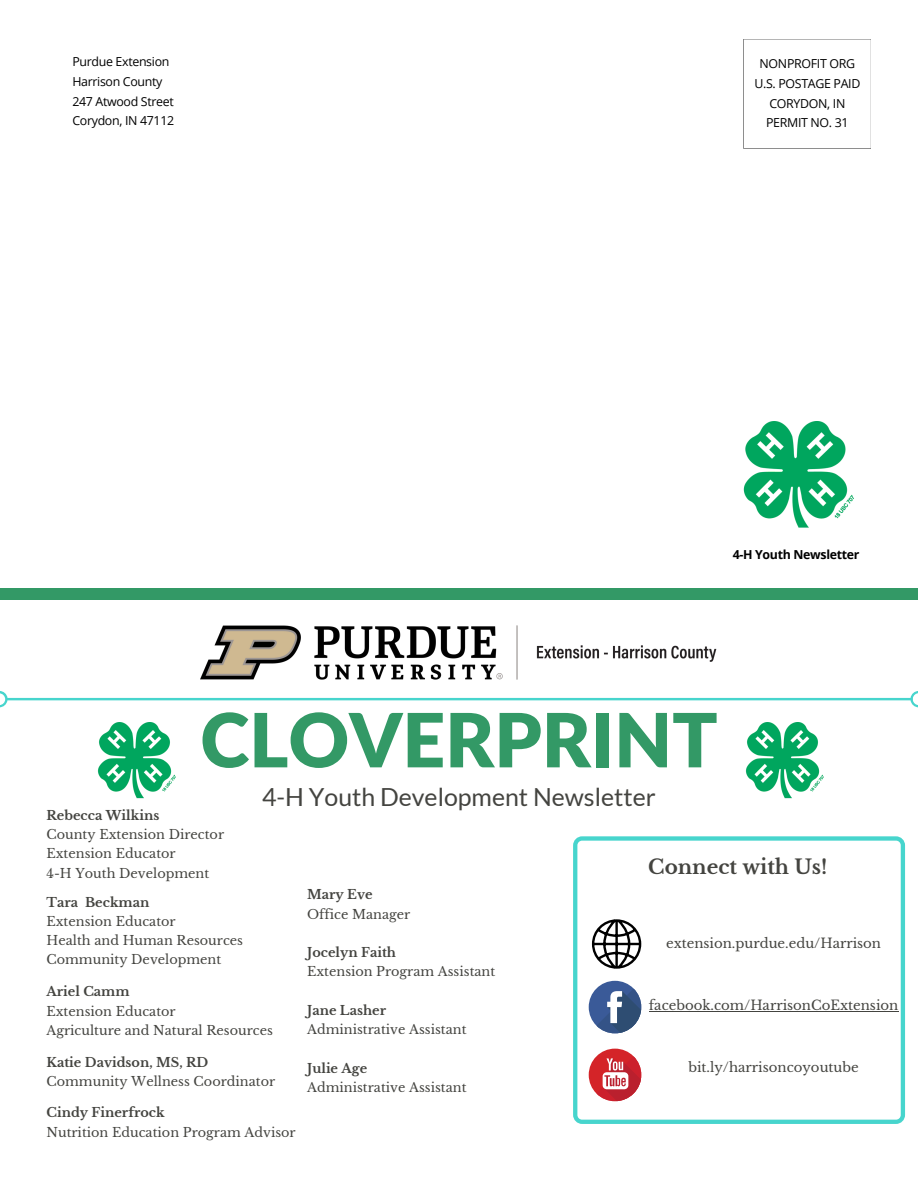
<style>
.page{position:relative;width:918px;height:1188px;background:#fff}
.page>*{position:absolute;margin:0;border:0;box-sizing:border-box;transform-origin:0 0}
.t1{font:900 74.7px "Lato Latin";color:#396}
.t2{font:24.9px "Lato";color:#444440}
.t3{font:700 19.95px "Libre Baskerville";color:#444440}
.t4{font:13.35px "Libre Baskerville";color:#444440}
.t5{font:12.9px "Libre Baskerville";color:#444440}
.t6{font:700 12.9px "Libre Baskerville";color:#444440}
.t7{font:12.45px "Open Sans";letter-spacing:-.025em;color:#000}
.t8{font:700 12.45px "Open Sans";letter-spacing:-.025em;color:#000}
</style>
<div class="page">
<svg style="left:0;top:691px;width:918px;height:16px"></svg>
<div style="left:0;top:589px;width:918px;height:11px;background:#396"></div>
<img style="left:200px;top:625px;width:517px;height:55px">
<svg style="left:573px;top:836px;width:332px;height:288px"></svg>
<svg style="left:592px;top:919px;width:49px;height:50px"></svg>
<div style="left:589px;top:981px;width:52px;height:52px;background:#3a5a98;border-radius:50%"></div>
<svg style="left:596px;top:989px;width:48px;height:47px"></svg>
<div style="left:589px;top:1049px;width:52px;height:52px;background:#d42428;border-radius:50%"></div>
<svg style="left:596px;top:1056px;width:48px;height:48px"></svg>
<svg style="left:743px;top:39px;width:128px;height:110px"></svg>
<div style="left:748px;top:44px;width:118px;height:100px;background:#fff"></div>
<img style="left:743px;top:421px;width:111px;height:107px">
<hr style="left:649px;top:1011px;width:249px;height:1px;background:#444440">
<img style="left:97px;top:723px;width:79px;height:76px">
<img style="left:745px;top:723px;width:79px;height:76px">
<p class="t7" style="left:72px;top:53px;width:99px">Purdue Extension</p>
<p class="t7" style="left:72px;top:73px;width:92px">Harrison County</p>
<p class="t7" style="left:72px;top:92px;width:103px">247 Atwood Street</p>
<p class="t7" style="left:72px;top:112px;width:103px">Corydon, IN 47112</p>
<p class="t7" style="left:760px;top:55px;width:97px">NONPROFIT ORG</p>
<p class="t7" style="left:754px;top:75px;width:108px">U.S. POSTAGE PAID</p>
<p class="t7" style="left:769px;top:94px;width:77px">CORYDON, IN</p>
<p class="t7" style="left:766px;top:114px;width:84px">PERMIT NO. 31</p>
<p class="t8" style="left:733px;top:545px;width:128px">4-H Youth Newsletter</p>
<p class="t1" style="left:200px;top:707px;width:519px">CLOVERPRINT</p>
<p class="t2" style="left:262px;top:782px;width:395px">4-H Youth Development Newsletter</p>
<p class="t6" style="left:46px;top:807px;width:114px">Rebecca Wilkins</p>
<p class="t5" style="left:46px;top:827px;width:179px">County Extension Director</p>
<p class="t5" style="left:46px;top:846px;width:131px">Extension Educator</p>
<p class="t5" style="left:46px;top:865px;width:164px">4-H Youth Development</p>
<p class="t6" style="left:46px;top:894px;width:104px">Tara Beckman</p>
<p class="t5" style="left:46px;top:913px;width:131px">Extension Educator</p>
<p class="t5" style="left:46px;top:933px;width:198px">Health and Human Resources</p>
<p class="t5" style="left:46px;top:952px;width:176px">Community Development</p>
<p class="t6" style="left:46px;top:984px;width:85px">Ariel Camm</p>
<p class="t5" style="left:46px;top:1003px;width:131px">Extension Educator</p>
<p class="t5" style="left:46px;top:1022px;width:228px">Agriculture and Natural Resources</p>
<p class="t6" style="left:46px;top:1055px;width:163px">Katie Davidson, MS, RD</p>
<p class="t5" style="left:46px;top:1074px;width:230px">Community Wellness Coordinator</p>
<p class="t6" style="left:46px;top:1105px;width:120px">Cindy Finerfrock</p>
<p class="t5" style="left:46px;top:1124px;width:251px">Nutrition Education Program Advisor</p>
<p class="t3" style="left:648px;top:855px;width:181px">Connect with Us!</p>
<p class="t6" style="left:307px;top:887px;width:67px">Mary Eve</p>
<p class="t5" style="left:307px;top:906px;width:105px">Office Manager</p>
<p class="t6" style="left:307px;top:945px;width:90px">Jocelyn Faith</p>
<p class="t5" style="left:307px;top:964px;width:190px">Extension Program Assistant</p>
<p class="t6" style="left:307px;top:1002px;width:80px">Jane Lasher</p>
<p class="t5" style="left:307px;top:1022px;width:161px">Administrative Assistant</p>
<p class="t6" style="left:307px;top:1060px;width:62px">Julie Age</p>
<p class="t5" style="left:307px;top:1079px;width:161px">Administrative Assistant</p>
<p class="t4" style="left:666px;top:935px;width:217px">extension.purdue.edu/Harrison</p>
<p class="t4" style="left:649px;top:997px;width:251px">facebook.com/HarrisonCoExtension</p>
<p class="t4" style="left:688px;top:1060px;width:172px">bit.ly/harrisoncoyoutube</p>
</div>
